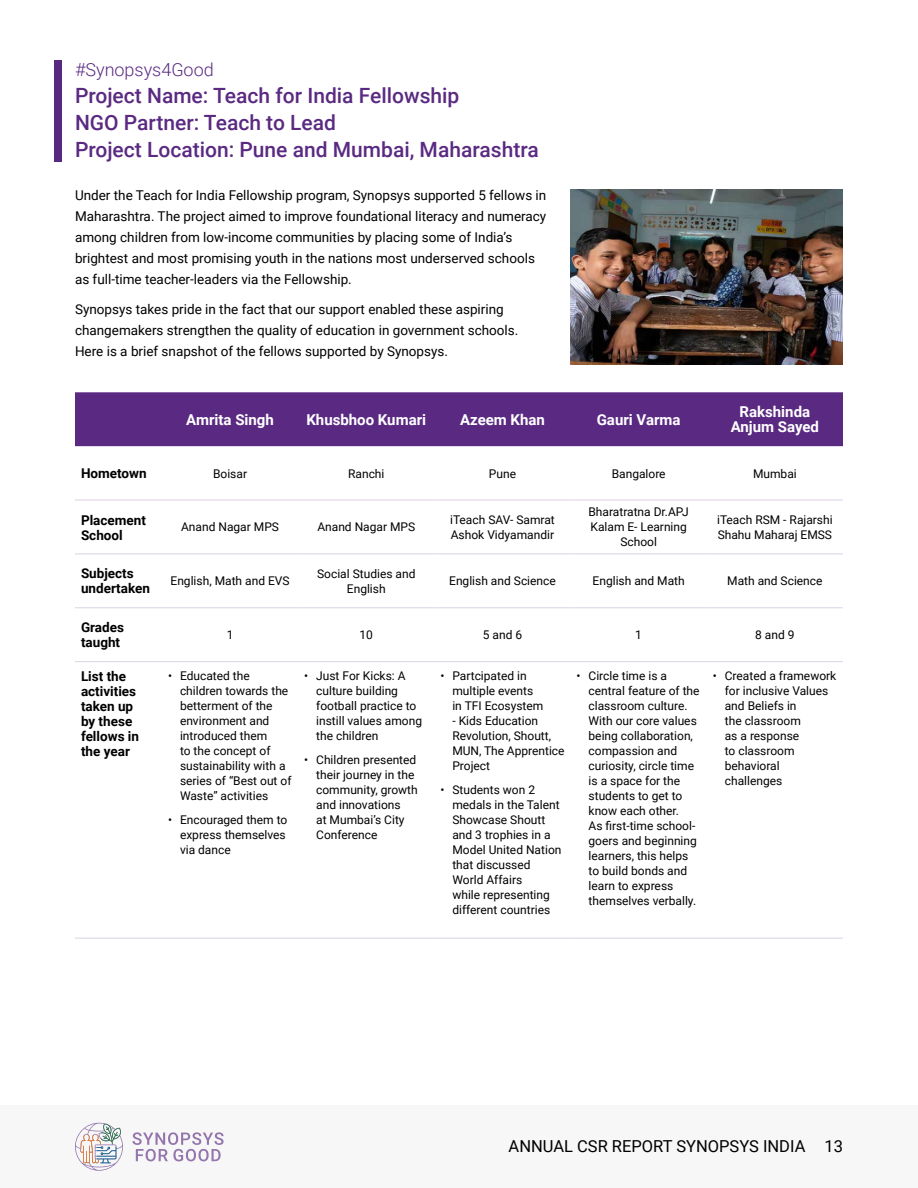
<style>
.page{position:relative;width:918px;height:1188px;background:#fff}
.page>*{position:absolute;margin:0;border:0;box-sizing:border-box;transform-origin:0 0}
.Project_Name{font:500 21px/27px "Roboto";color:#5a2a82}
.Project_Name-2{font:300 18px "Roboto";color:#5a2a82}
.t1{font:16.5px "Roboto";color:#000}
.t2{font:700 15px/15px "Roboto";color:#fff;text-align:center}
.t3{font:13.5px/21px "Roboto";color:#000}
.t4{font:700 13.5px/15px "Roboto";color:#000}
.t5{font:12px/15px "Roboto";color:#000}
</style>
<div class="page">
<div style="left:0;top:1106px;width:918px;height:82px;background:#f7f7f7"></div>
<svg style="left:133px;top:1132px;width:91px;height:29px"></svg>
<svg style="left:75px;top:1123px;width:48px;height:48px"></svg>
<img style="left:570px;top:190px;width:273px;height:174px">
<div style="left:75px;top:392px;width:768px;height:54px;background:#5a2a82"></div>
<hr style="left:75px;top:499px;width:87px;height:2px;background:#dfd6e7">
<hr style="left:162px;top:499px;width:136px;height:2px;background:#dfd6e7">
<hr style="left:298px;top:499px;width:136px;height:2px;background:#dfd6e7">
<hr style="left:434px;top:499px;width:137px;height:2px;background:#dfd6e7">
<hr style="left:571px;top:499px;width:136px;height:2px;background:#dfd6e7">
<hr style="left:707px;top:499px;width:136px;height:2px;background:#dfd6e7">
<hr style="left:75px;top:553px;width:87px;height:1px;background:#dfd6e7">
<hr style="left:162px;top:553px;width:136px;height:1px;background:#dfd6e7">
<hr style="left:298px;top:553px;width:136px;height:1px;background:#dfd6e7">
<hr style="left:434px;top:553px;width:137px;height:1px;background:#dfd6e7">
<hr style="left:571px;top:553px;width:136px;height:1px;background:#dfd6e7">
<hr style="left:707px;top:553px;width:136px;height:1px;background:#dfd6e7">
<hr style="left:75px;top:607px;width:87px;height:1px;background:#dfd6e7">
<hr style="left:162px;top:607px;width:136px;height:1px;background:#dfd6e7">
<hr style="left:298px;top:607px;width:136px;height:1px;background:#dfd6e7">
<hr style="left:434px;top:607px;width:137px;height:1px;background:#dfd6e7">
<hr style="left:571px;top:607px;width:136px;height:1px;background:#dfd6e7">
<hr style="left:707px;top:607px;width:136px;height:1px;background:#dfd6e7">
<hr style="left:75px;top:661px;width:87px;height:1px;background:#dfd6e7">
<hr style="left:162px;top:661px;width:136px;height:1px;background:#dfd6e7">
<hr style="left:298px;top:661px;width:136px;height:1px;background:#dfd6e7">
<hr style="left:434px;top:661px;width:137px;height:1px;background:#dfd6e7">
<hr style="left:571px;top:661px;width:136px;height:1px;background:#dfd6e7">
<hr style="left:707px;top:661px;width:136px;height:1px;background:#dfd6e7">
<hr style="left:75px;top:938px;width:87px;height:1px;background:#dfd6e7">
<hr style="left:162px;top:938px;width:136px;height:1px;background:#dfd6e7">
<hr style="left:298px;top:938px;width:136px;height:1px;background:#dfd6e7">
<hr style="left:434px;top:938px;width:137px;height:1px;background:#dfd6e7">
<hr style="left:571px;top:938px;width:136px;height:1px;background:#dfd6e7">
<hr style="left:707px;top:938px;width:136px;height:1px;background:#dfd6e7">
<div style="left:54px;top:60px;width:8px;height:102px;background:#592982"></div>
<p class="Project_Name-2" style="left:75px;top:57px;width:140px">#Synopsys4Good</p>
<p class="Project_Name" style="left:75px;top:81px;width:465px">Project Name: Teach for India Fellowship<br>NGO Partner: Teach to Lead<br>Project Location: Pune and Mumbai, Maharashtra</p>
<p class="t3" style="left:75px;top:184px;width:473px">Under the Teach for India Fellowship program, Synopsys supported 5 fellows in Maharashtra. The project aimed to improve foundational literacy and numeracy among children from low-income communities by placing some of India’s brightest and most promising youth in the nations most underserved schools as full-time teacher-leaders via the Fellowship.</p>
<p class="t3" style="left:75px;top:298px;width:445px">Synopsys takes pride in the fact that our support enabled these aspiring changemakers strengthen the quality of education in government schools.<br>Here is a brief snapshot of the fellows supported by Synopsys.</p>
<p class="t2" style="left:186px;top:411px;width:89px">Amrita Singh</p>
<p class="t2" style="left:306px;top:411px;width:121px">Khusbhoo Kumari</p>
<p class="t2" style="left:460px;top:411px;width:87px">Azeem Khan</p>
<p class="t2" style="left:597px;top:411px;width:85px">Gauri Varma</p>
<p class="t2" style="left:731px;top:404px;width:90px">Rakshinda<br>Anjum Sayed</p>
<p class="t4" style="left:81px;top:465px;width:67px">Hometown</p>
<p class="t5" style="left:213px;top:465px;width:36px">Boisar</p>
<p class="t5" style="left:348px;top:465px;width:38px">Ranchi</p>
<p class="t5" style="left:489px;top:465px;width:29px">Pune</p>
<p class="t5" style="left:612px;top:465px;width:55px">Bangalore</p>
<p class="t5" style="left:753px;top:465px;width:45px">Mumbai</p>
<p class="t4" style="left:81px;top:512px;width:66px">Placement<br>School</p>
<p class="t5" style="left:181px;top:519px;width:99px">Anand Nagar MPS</p>
<p class="t5" style="left:317px;top:519px;width:99px">Anand Nagar MPS</p>
<p class="t5" style="left:450px;top:512px;width:106px">iTeach SAV- Samrat<br>Ashok Vidyamandir</p>
<p class="t5" style="left:588px;top:504px;width:102px;text-align:center">Bharatratna Dr.APJ<br>Kalam E- Learning<br>School</p>
<p class="t5" style="left:717px;top:512px;width:117px">iTeach RSM - Rajarshi<br>Shahu Maharaj EMSS</p>
<p class="t4" style="left:81px;top:566px;width:71px">Subjects undertaken</p>
<p class="t5" style="left:171px;top:573px;width:121px">English, Math and EVS</p>
<p class="t5" style="left:317px;top:566px;width:100px;text-align:center">Social Studies and<br>English</p>
<p class="t5" style="left:449px;top:573px;width:108px">English and Science</p>
<p class="t5" style="left:593px;top:573px;width:94px">English and Math</p>
<p class="t5" style="left:727px;top:573px;width:97px">Math and Science</p>
<p class="t4" style="left:81px;top:619px;width:45px">Grades taught</p>
<p class="t5" style="left:227px;top:627px;width:8px">1</p>
<p class="t5" style="left:360px;top:627px;width:15px">10</p>
<p class="t5" style="left:483px;top:627px;width:41px">5 and 6</p>
<p class="t5" style="left:635px;top:627px;width:8px">1</p>
<p class="t5" style="left:755px;top:627px;width:41px">8 and 9</p>
<p class="t4" style="left:81px;top:668px;width:60px">List the activities taken up by these fellows in the year</p>
<p class="t5" style="left:180px;top:667px;width:113px;text-indent:-12px">• Educated the children towards the betterment of the environment and introduced them<br>to the concept of sustainability with a series of “Best out of<br>Waste” activities</p>
<p class="t5" style="left:180px;top:811px;width:109px;text-indent:-12px">• Encouraged them to express themselves via dance</p>
<p class="t5" style="left:589px;top:667px;width:113px;text-indent:-12px">• Circle time is a central feature of the classroom culture.<br>With our core values being collaboration, compassion and curiosity, circle time is a space for the students to get to know each other.<br>As first-time school&shy;goers and beginning learners, this helps to build bonds and learn to express themselves verbally.</p>
<p class="t5" style="left:725px;top:667px;width:113px;text-indent:-12px">• Created a framework for inclusive Values and Beliefs in<br>the classroom<br>as a response<br>to classroom behavioral challenges</p>
<p class="t5" style="left:316px;top:667px;width:107px;text-indent:-12px">• Just For Kicks: A culture building football practice to instill values among the children</p>
<p class="t5" style="left:316px;top:751px;width:103px;text-indent:-12px">• Children presented their journey in the community, growth and innovations<br>at Mumbai’s City<br>Conference</p>
<p class="t5" style="left:452px;top:667px;width:92px;text-indent:-12px">• Partcipated in multiple events in TFI Ecosystem</p>
<p class="t5" style="left:452px;top:712px;width:114px">- Kids Education<br>Revolution, Shoutt,<br>MUN, The Apprentice<br>Project</p>
<p class="t5" style="left:452px;top:781px;width:111px;text-indent:-12px">• Students won 2 medals in the Talent<br>Showcase Shoutt and 3 trophies in a<br>Model United Nation that discussed<br>World Affairs<br>while representing different countries</p>
<h3 class="t1" style="left:509px;top:1135px;width:336px">ANNUAL CSR REPORT SYNOPSYS INDIA 13</h3>
</div>
